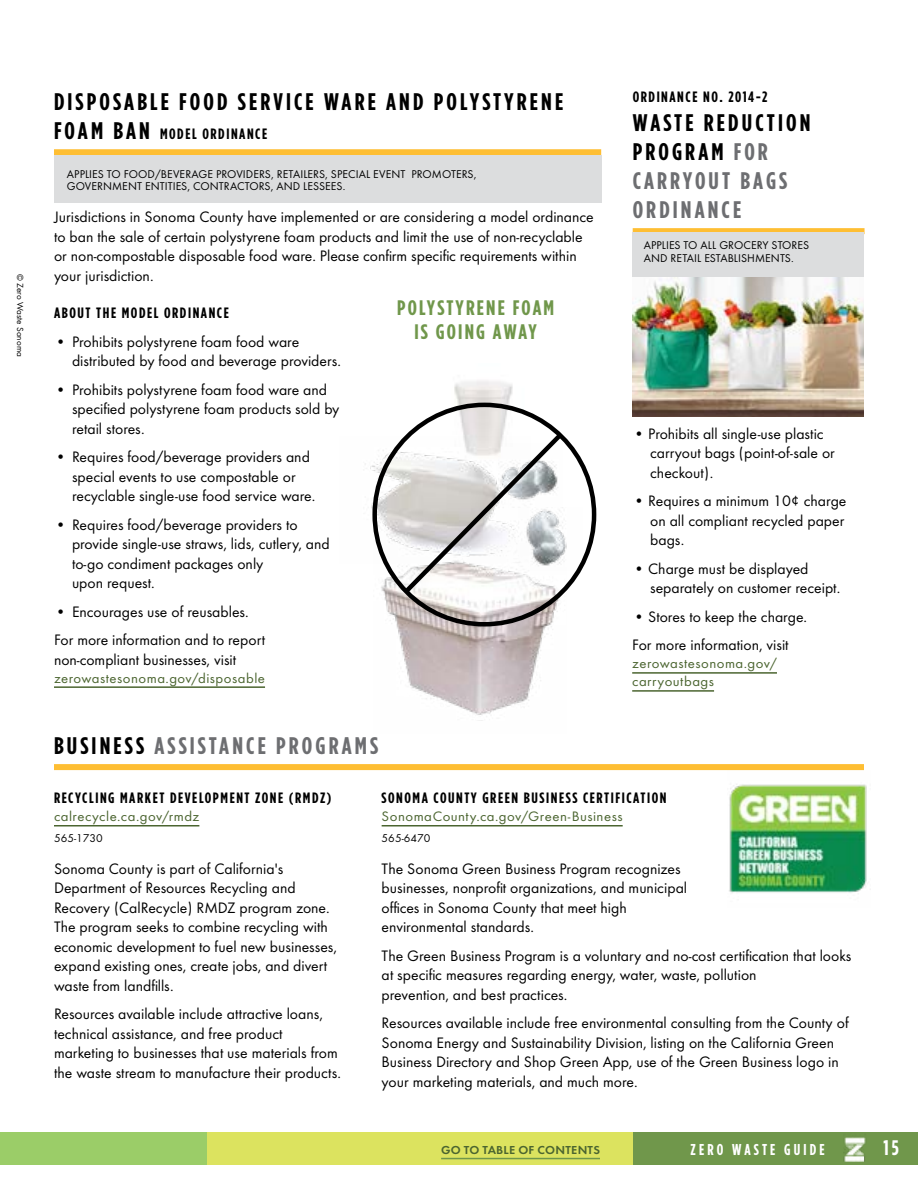
<style>
.page{position:relative;width:918px;height:1188px;background:#fff}
.page>*{position:absolute;margin:0;border:0;box-sizing:border-box;transform-origin:0 0}
.Subheading_Yellow_Li{font:700 24px/28.8px "Gotham Condensed";letter-spacing:.125em;color:#6d6e71;scale:1.04 1}
.Subheading_Yellow_Li-2{font:700 24px "Gotham Condensed";letter-spacing:.125em;color:#000;scale:1.04 1}
.t1{font:700 21px/24px "Gotham Condensed";letter-spacing:.1em;color:#70974b;text-align:center;scale:1.04 1}
.t2{font:700 21px "Gotham Condensed";color:#fff}
.t3{font:15.75px/19.5px "Futura Round";color:#000}
.t4{font:700 15.75px "Gotham Condensed";letter-spacing:.2em;color:#fff}
.A-Z_Listing_Address{font:700 15px "Gotham Condensed";letter-spacing:.1em;color:#000;scale:1.04 1}
.Subheading_Yellow_Li-3{font:700 15px "Gotham Condensed";letter-spacing:.1em;color:#000;scale:1.04 1}
.A-Z_Listing_Address-2{font:14.25px/18px "Futura Round";letter-spacing:.035em;color:#4b6530;scale:1.04 1}
.t5{font:600 12px "Futura Round";letter-spacing:.015em;color:#4b6530;scale:1.04 1}
.A-Z_Listing_Address-3{font:11.7px/12.8px "Futura Round";letter-spacing:.005em;color:#000}
.t6{font:9.15px "Futura Round";color:#000}
.s1{font-size:24px}
.s2{color:#000}
</style>
<div class="page">
<img style="left:429px;top:381px;width:109px;height:48px">
<div style="left:54px;top:149px;width:547px;height:6px;background:#febe33"></div>
<svg style="left:633px;top:228px;width:232px;height:6px"></svg>
<hr style="left:632px;top:672px;width:145px;height:2px;background:#4b6530">
<hr style="left:632px;top:690px;width:82px;height:2px;background:#4b6530">
<img style="left:633px;top:277px;width:231px;height:140px">
<img style="left:365px;top:440px;width:36px;height:101px">
<img style="left:566px;top:543px;width:16px;height:28px">
<img style="left:377px;top:541px;width:183px;height:180px">
<svg style="left:401px;top:429px;width:165px;height:168px"></svg>
<hr style="left:54px;top:686px;width:211px;height:2px;background:#4b6530">
<div style="left:54px;top:764px;width:810px;height:6px;background:#febe33"></div>
<hr style="left:382px;top:825px;width:241px;height:2px;background:#4b6530">
<hr style="left:54px;top:825px;width:145px;height:2px;background:#4b6530">
<div style="left:633px;top:233px;width:231px;height:44px;background:#dcddde"></div>
<div style="left:54px;top:155px;width:547px;height:47px;background:#dcddde"></div>
<img style="left:727px;top:770px;width:140px;height:123px">
<div style="left:601px;top:1133px;width:317px;height:32px;background:#70974b"></div>
<div style="left:190px;top:1133px;width:443px;height:32px;background:#dce35f"></div>
<div style="left:0;top:1133px;width:206px;height:32px;background:#9bcd68"></div>
<img style="left:843px;top:1137px;width:23px;height:24px">
<hr style="left:441px;top:1158px;width:159px;height:1px;background:#70974b">
<p class="t6" style="left:27px;top:274px;width:84px;rotate:90deg">© Zero Waste Sonoma</p>
<h2 class="Subheading_Yellow_Li-2" style="left:54px;top:87px;width:491px">DISPOSABLE FOOD SERVICE WARE AND POLYSTYRENE</h2>
<h2 class="Subheading_Yellow_Li-3" style="left:54px;top:125px;width:207px"><span class="s1">FOAM BAN</span> MODEL ORDINANCE</h2>
<p class="A-Z_Listing_Address-3" style="left:67px;top:167px;width:411px">APPLIES TO FOOD/BEVERAGE PROVIDERS, RETAILERS, SPECIAL EVENT PROMOTERS,<br>GOVERNMENT ENTITIES, CONTRACTORS, AND LESSEES.</p>
<p class="t3" style="left:54px;top:206px;width:541px">Jurisdictions in Sonoma County have implemented or are considering a model ordinance to ban the sale of certain polystyrene foam products and limit the use of non-recyclable or non-compostable disposable food ware. Please confirm specific requirements within your jurisdiction.</p>
<p class="A-Z_Listing_Address" style="left:54px;top:304px;width:170px">ABOUT THE MODEL ORDINANCE</p>
<p class="t3" style="left:72px;top:331px;width:271px;text-indent:-16px">• Prohibits polystyrene foam food ware distributed by food and beverage providers.</p>
<p class="t3" style="left:72px;top:379px;width:269px;text-indent:-16px">• Prohibits polystyrene foam food ware and specified polystyrene foam products sold by retail stores.</p>
<p class="t3" style="left:72px;top:446px;width:245px;text-indent:-16px">• Requires food/beverage providers and special events to use compostable or recyclable single-use food service ware.</p>
<p class="t3" style="left:72px;top:514px;width:259px;text-indent:-16px">• Requires food/beverage providers to provide single-use straws, lids, cutlery, and to-go condiment packages only<br>upon request.</p>
<p class="t3" style="left:56px;top:601px;width:195px">• Encourages use of reusables.</p>
<p class="t3" style="left:54px;top:629px;width:213px">For more information and to report non-compliant businesses, visit</p>
<p class="A-Z_Listing_Address-2" style="left:54px;top:668px;width:204px">zerowastesonoma.gov/disposable</p>
<p class="t1" style="left:397px;top:295px;width:153px">POLYSTYRENE FOAM<br>IS GOING AWAY</p>
<h2 class="Subheading_Yellow_Li" style="left:54px;top:731px;width:313px"><span class="s2">BUSINESS</span> ASSISTANCE PROGRAMS</h2>
<h2 class="Subheading_Yellow_Li-3" style="left:633px;top:88px;width:131px">ORDINANCE NO. 2014-2</h2>
<h2 class="Subheading_Yellow_Li" style="left:633px;top:108px;width:172px"><span class="s2">WASTE REDUCTION<br>PROGRAM</span> FOR<br>CARRYOUT BAGS<br>ORDINANCE</h2>
<p class="A-Z_Listing_Address-3" style="left:644px;top:238px;width:167px">APPLIES TO ALL GROCERY STORES<br>AND RETAIL ESTABLISHMENTS.</p>
<p class="t3" style="left:650px;top:423px;width:186px;text-indent:-16px">• Prohibits all single-use plastic carryout bags (point-of-sale or checkout).</p>
<p class="t3" style="left:650px;top:490px;width:198px;text-indent:-16px">• Requires a minimum 10¢ charge on all compliant recycled paper bags.</p>
<p class="t3" style="left:650px;top:558px;width:192px;text-indent:-16px">• Charge must be displayed separately on customer receipt.</p>
<p class="t3" style="left:634px;top:606px;width:175px">• Stores to keep the charge.</p>
<p class="t3" style="left:632px;top:634px;width:158px">For more information, visit</p>
<p class="A-Z_Listing_Address-2" style="left:632px;top:654px;width:141px">zerowastesonoma.gov/ carryoutbags</p>
<p class="A-Z_Listing_Address" style="left:54px;top:789px;width:268px">RECYCLING MARKET DEVELOPMENT ZONE (RMDZ)</p>
<p class="A-Z_Listing_Address-2" style="left:54px;top:807px;width:141px">calrecycle.ca.gov/rmdz</p>
<p class="A-Z_Listing_Address-3" style="left:54px;top:830px;width:50px">565-1730</p>
<p class="t3" style="left:54px;top:858px;width:285px">Sonoma County is part of California's Department of Resources Recycling and Recovery (CalRecycle) RMDZ program zone.<br>The program seeks to combine recycling with economic development to fuel new businesses, expand existing ones, create jobs, and divert waste from landfills.</p>
<p class="t3" style="left:54px;top:1003px;width:289px">Resources available include attractive loans, technical assistance, and free product marketing to businesses that use materials from the waste stream to manufacture their products.</p>
<p class="A-Z_Listing_Address" style="left:382px;top:789px;width:276px">SONOMA COUNTY GREEN BUSINESS CERTIFICATION</p>
<p class="A-Z_Listing_Address-2" style="left:382px;top:807px;width:233px">SonomaCounty.ca.gov/Green-Business</p>
<p class="A-Z_Listing_Address-3" style="left:382px;top:830px;width:50px">565-6470</p>
<p class="t3" style="left:382px;top:858px;width:307px">The Sonoma Green Business Program recognizes businesses, nonprofit organizations, and municipal offices in Sonoma County that meet high environmental standards.</p>
<p class="t3" style="left:382px;top:945px;width:471px">The Green Business Program is a voluntary and no-cost certification that looks at specific measures regarding energy, water, waste, pollution<br>prevention, and best practices.</p>
<p class="t3" style="left:382px;top:1012px;width:469px">Resources available include free environmental consulting from the County of Sonoma Energy and Sustainability Division, listing on the California Green Business Directory and Shop Green App, use of the Green Business logo in your marketing materials, and much more.</p>
<p class="t5" style="left:441px;top:1141px;width:154px">GO TO TABLE OF CONTENTS</p>
<p class="t4" style="left:691px;top:1140px;width:136px">ZERO WASTE GUIDE</p>
<p class="t2" style="left:883px;top:1135px;width:17px">15</p>
</div>
